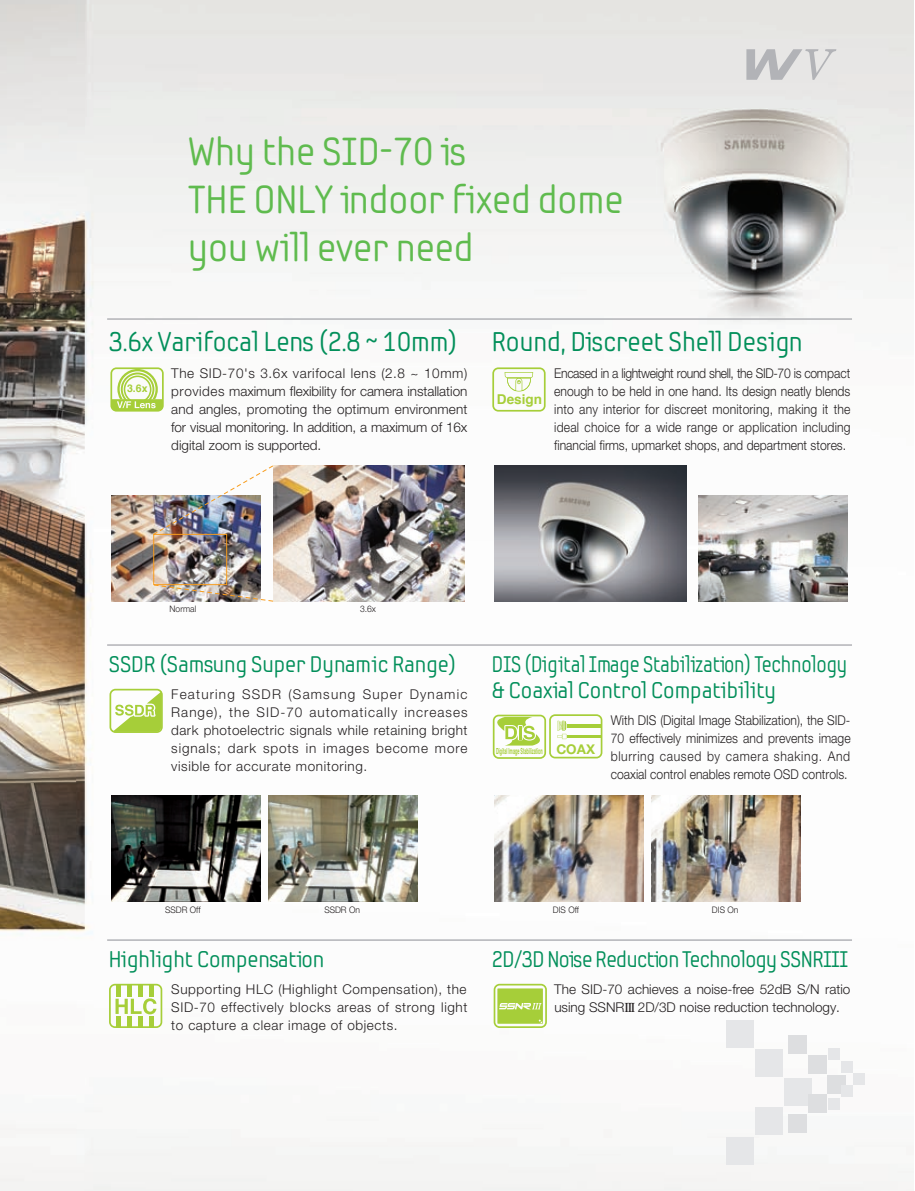
<style>
.page{position:relative;width:915px;height:1191px;background:#fff}
.page>*{position:absolute;margin:0;border:0;box-sizing:border-box;transform-origin:0 0}
.t1{font:39px/48px "Samsung Imagination";color:#5fbb4e}
.t2{font:27px "Samsung Imagination";color:#028f5a}
.t3{font:22.5px/25.5px "Samsung Imagination";letter-spacing:-.005em;color:#028f5a;scale:.9 1}
.t4{font:22.5px "Samsung Imagination";letter-spacing:-.005em;color:#028f5a}
.t5{font:22.5px "Samsung Imagination";letter-spacing:-.005em;color:#028f5a;scale:.95 1}
.t6{font:300 13.5px/18px "Helvetica Neue";color:#231f20;text-align:justify}
.t7{font:300 13.5px/18px "Helvetica Neue";color:#231f20;text-align:justify;scale:.9 1}
.t8{font:700 13.5px "Helvetica";color:#a6ce39}
.t9{font:700 13.5px "Helvetica Neue";color:#a6ce39}
.t10{font:700 10.5px "Helvetica";color:#a6ce39}
.t11{font:300 9px "Helvetica Neue";color:#231f20;scale:.95 1}
.t12{font:700 8.4px "Helvetica";color:#a6ce39;scale:.45 1}
.s1{font-family:"Times";font-weight:400}
</style>
<div class="page">
<img style="left:0;top:0;width:913px;height:1191px">
<div style="left:725px;top:1020px;width:28px;height:27px;background:#e5e6e8"></div>
<div style="left:755px;top:1049px;width:27px;height:27px;background:#e5e6e8"></div>
<div style="left:784px;top:1078px;width:27px;height:27px;background:#e5e6e8"></div>
<div style="left:755px;top:1107px;width:27px;height:28px;background:#e5e6e8"></div>
<div style="left:725px;top:1137px;width:28px;height:27px;background:#e5e6e8"></div>
<div style="left:787px;top:1035px;width:19px;height:18px;background:#dddee0"></div>
<div style="left:807px;top:1055px;width:18px;height:18px;background:#dddee0"></div>
<div style="left:827px;top:1074px;width:18px;height:19px;background:#dddee0"></div>
<div style="left:807px;top:1094px;width:18px;height:18px;background:#dddee0"></div>
<div style="left:787px;top:1114px;width:19px;height:18px;background:#dddee0"></div>
<div style="left:828px;top:1048px;width:11px;height:12px;background:#e5e6e8"></div>
<div style="left:840px;top:1061px;width:12px;height:11px;background:#e5e6e8"></div>
<div style="left:853px;top:1073px;width:11px;height:11px;background:#e5e6e8"></div>
<div style="left:840px;top:1085px;width:12px;height:12px;background:#e5e6e8"></div>
<div style="left:828px;top:1097px;width:11px;height:12px;background:#e5e6e8"></div>
<svg style="left:746px;top:49px;width:90px;height:31px;background:#d0d0d1"></svg>
<hr style="left:107px;top:318px;width:744px;height:2px;background:#b2b3b7">
<svg style="left:110px;top:367px;width:54px;height:44px"></svg>
<svg style="left:492px;top:367px;width:53px;height:44px"></svg>
<hr style="left:107px;top:644px;width:744px;height:2px;background:#b2b3b7">
<svg style="left:109px;top:689px;width:54px;height:44px"></svg>
<img style="left:111px;top:495px;width:149px;height:106px">
<img style="left:273px;top:465px;width:191px;height:136px">
<img style="left:494px;top:465px;width:191px;height:136px">
<img style="left:111px;top:795px;width:149px;height:106px">
<img style="left:269px;top:795px;width:149px;height:106px">
<img style="left:494px;top:795px;width:149px;height:106px">
<img style="left:651px;top:795px;width:149px;height:106px">
<div style="left:153px;top:534px;width:74px;height:51px;border:1px solid #f89c1c"></div>
<img style="left:152px;top:465px;width:122px;height:70px">
<img style="left:153px;top:584px;width:121px;height:18px">
<img style="left:698px;top:495px;width:149px;height:106px">
<hr style="left:107px;top:939px;width:744px;height:2px;background:#b2b3b7">
<svg style="left:109px;top:983px;width:58px;height:45px"></svg>
<svg style="left:493px;top:983px;width:53px;height:45px"></svg>
<svg style="left:492px;top:714px;width:110px;height:45px"></svg>
<hr style="left:566px;top:724px;width:35px;height:3px;background:#a6ce39">
<hr style="left:566px;top:735px;width:35px;height:2px;background:#a6ce39">
<h1 class="t1" style="left:188px;top:127px;width:436px">Why the SID-70 is<br>THE ONLY indoor fixed dome you will ever need</h1>
<h2 class="t2" style="left:109px;top:325px;width:349px">3.6x Varifocal Lens (2.8 ~ 10mm)</h2>
<p class="t6" style="left:171px;top:363px;width:297px">The SID-70's 3.6x varifocal lens (2.8 ~ 10mm) provides maximum flexibility for camera installation and angles, promoting the optimum environment for visual monitoring. In addition, a maximum of 16x digital zoom is supported.</p>
<p class="t10" style="left:127px;top:379px;width:22px">3.6x</p>
<h2 class="t2" style="left:491px;top:325px;width:312px">Round, Discreet Shell Design</h2>
<p class="t7" style="left:554px;top:363px;width:331px">Encased in a lightweight round shell, the SID-70 is compact enough to be held in one hand. Its design neatly blends into any interior for discreet monitoring, making it the ideal choice for a wide range or application including financial firms, upmarket shops, and department stores.</p>
<p class="t8" style="left:496px;top:387px;width:47px">Design</p>
<p class="t11" style="left:169px;top:603px;width:30px">Normal</p>
<p class="t11" style="left:360px;top:603px;width:18px">3.6x</p>
<h3 class="t4" style="left:109px;top:651px;width:348px">SSDR (Samsung Super Dynamic Range)</h3>
<p class="t6" style="left:171px;top:685px;width:298px">Featuring SSDR (Samsung Super Dynamic Range), the SID-70 automatically increases dark photoelectric signals while retaining bright signals; dark spots in images become more visible for accurate monitoring.</p>
<h3 class="t3" style="left:491px;top:651px;width:396px">DIS (Digital Image Stabilization) Technology &amp; Coaxial Control Compatibility</h3>
<p class="t7" style="left:610px;top:710px;width:268px">With DIS (Digital Image Stabilization), the SID-70 effectively minimizes and prevents image blurring caused by camera shaking. And coaxial control enables remote OSD controls.</p>
<p class="t9" style="left:556px;top:740px;width:40px">COAX</p>
<p class="t12" style="left:496px;top:743px;width:105px">Digital Image Stabilization</p>
<p class="t11" style="left:165px;top:903px;width:39px">SSDR Off</p>
<p class="t11" style="left:324px;top:903px;width:39px">SSDR On</p>
<p class="t11" style="left:552px;top:903px;width:29px">DIS Off</p>
<p class="t11" style="left:711px;top:903px;width:29px">DIS On</p>
<h3 class="t4" style="left:109px;top:946px;width:217px">Highlight Compensation</h3>
<p class="t6" style="left:171px;top:980px;width:297px">Supporting HLC (Highlight Compensation), the SID-70 effectively blocks areas of strong light to capture a clear image of objects.</p>
<h3 class="t5" style="left:491px;top:946px;width:376px">2D/3D Noise Reduction Technology SSNRIII</h3>
<p class="t6" style="left:554px;top:980px;width:297px">The SID-70 achieves a noise-free 52dB S/N ratio using SSNR<span class="s1">III</span> 2D/3D noise reduction technology.</p>
</div>
